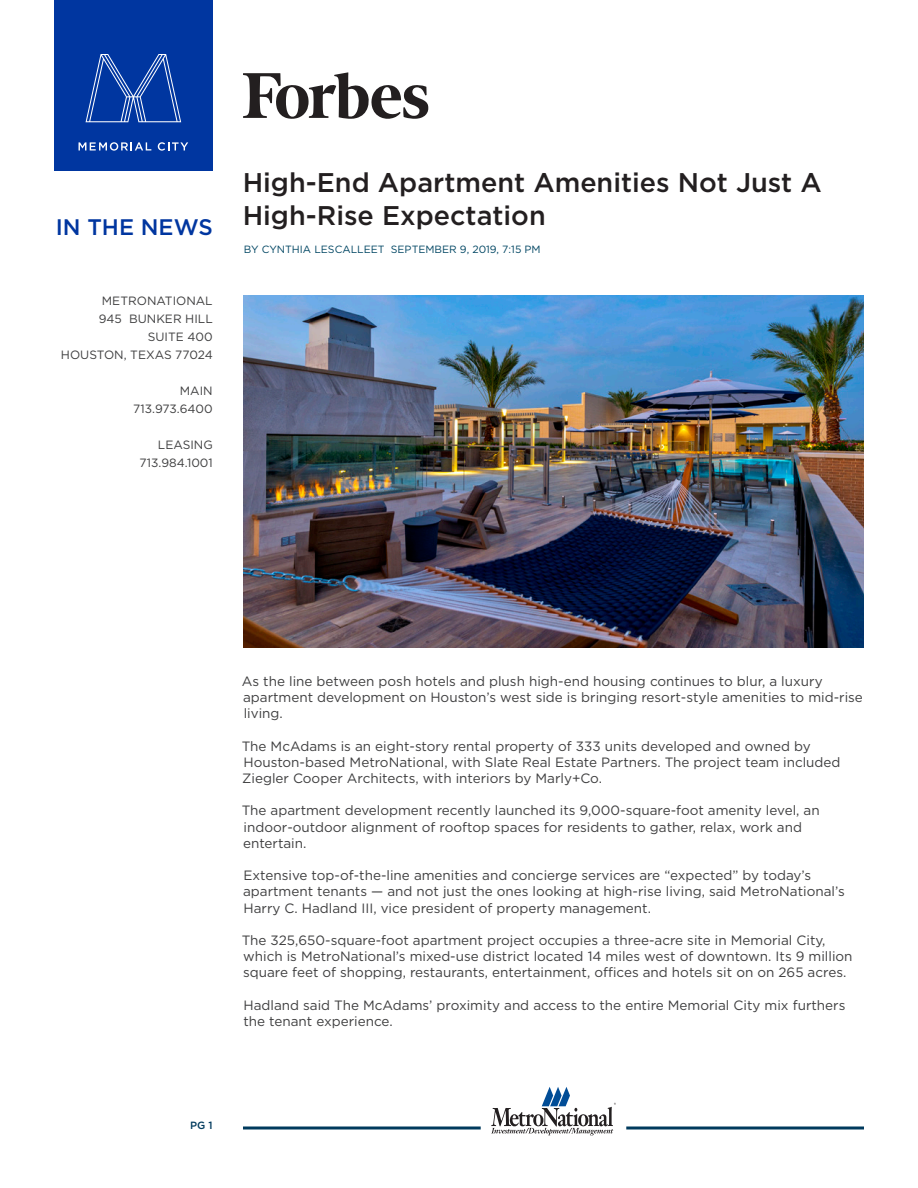
<style>
.page{position:relative;width:918px;height:1188px;background:#fff}
.page>*{position:absolute;margin:0;border:0;box-sizing:border-box;transform-origin:0 0}
.t1{font:500 27px/32.4px "Gotham";color:#231f20}
.t2{font:500 22.5px "Gotham";color:#0036a0}
.t3{font:13.5px/16.2px "Gotham";color:#3e3e3f}
.t4{font:12px/18px "Gotham";color:#3e3e3f;text-align:right}
.t5{font:10.5px "Gotham";color:#004663}
.t6{font:500 10.5px "Gotham";color:#003a5d}
</style>
<div class="page">
<svg style="left:243px;top:1126px;width:238px;height:4px"></svg>
<svg style="left:626px;top:1126px;width:238px;height:4px"></svg>
<svg style="left:491px;top:1087px;width:125px;height:49px"></svg>
<div style="left:54px;top:0;width:159px;height:171px;background:#0036a0"></div>
<svg style="left:79px;top:142px;width:72px;height:9px"></svg>
<svg style="left:158px;top:142px;width:30px;height:9px"></svg>
<svg style="left:86px;top:54px;width:95px;height:68px"></svg>
<img style="left:243px;top:296px;width:621px;height:352px">
<svg style="left:243px;top:72px;width:186px;height:47px"></svg>
<h2 class="t2" style="left:56px;top:212px;width:159px">IN THE NEWS</h2>
<p class="t4" style="left:61px;top:292px;width:153px">METRONATIONAL<br>945 BUNKER HILL<br>SUITE 400<br>HOUSTON, TEXAS 77024</p>
<p class="t4" style="left:133px;top:382px;width:81px">MAIN<br>713.973.6400</p>
<p class="t4" style="left:139px;top:436px;width:75px">LEASING<br>713.984.1001</p>
<p class="t1" style="left:243px;top:166px;width:581px">High-End Apartment Amenities Not Just A<br>High-Rise Expectation</p>
<p class="t5" style="left:244px;top:243px;width:298px">BY CYNTHIA LESCALLEET SEPTEMBER 9, 2019, 7:15 PM</p>
<p class="t3" style="left:242px;top:673px;width:623px">As the line between posh hotels and plush high-end housing continues to blur, a luxury apartment development on Houston’s west side is bringing resort-style amenities to mid-rise living.</p>
<p class="t3" style="left:242px;top:737px;width:600px">The McAdams is an eight-story rental property of 333 units developed and owned by<br>Houston-based MetroNational, with Slate Real Estate Partners. The project team included<br>Ziegler Cooper Architects, with interiors by Marly+Co.</p>
<p class="t3" style="left:242px;top:802px;width:579px">The apartment development recently launched its 9,000-square-foot amenity level, an indoor-outdoor alignment of rooftop spaces for residents to gather, relax, work and entertain.</p>
<p class="t3" style="left:243px;top:867px;width:603px">Extensive top-of-the-line amenities and concierge services are “expected” by today’s apartment tenants — and not just the ones looking at high-rise living, said MetroNational’s<br>Harry C. Hadland III, vice president of property management.</p>
<p class="t3" style="left:242px;top:932px;width:612px">The 325,650-square-foot apartment project occupies a three-acre site in Memorial City, which is MetroNational’s mixed-use district located 14 miles west of downtown. Its 9 million square feet of shopping, restaurants, entertainment, offices and hotels sit on on 265 acres.</p>
<p class="t3" style="left:243px;top:997px;width:604px">Hadland said The McAdams’ proximity and access to the entire Memorial City mix furthers the tenant experience.</p>
<p class="t6" style="left:190px;top:1119px;width:24px">PG 1</p>
</div>
